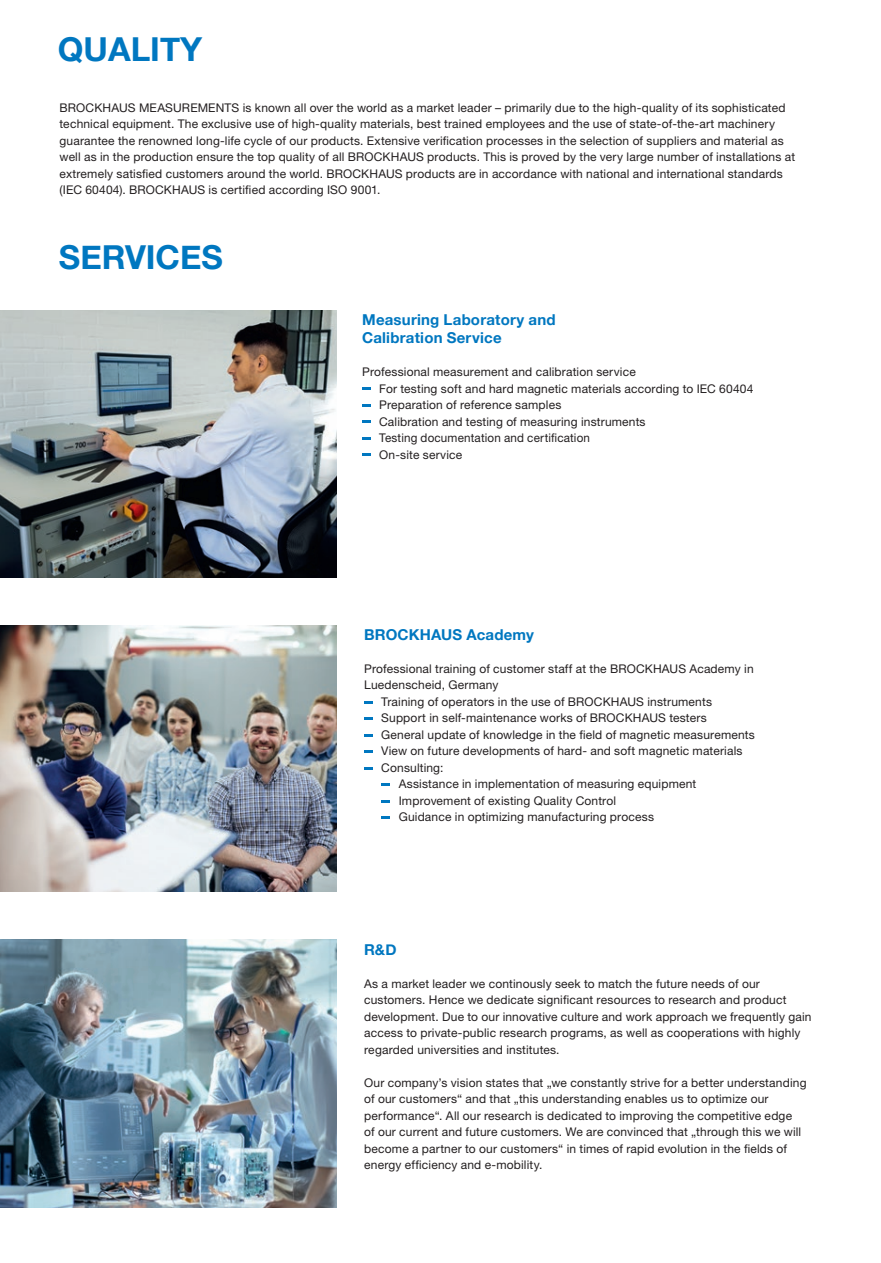
<style>
.page{position:relative;width:881px;height:1263px;background:#fff}
.page>*{position:absolute;margin:0;border:0;box-sizing:border-box;transform-origin:0 0}
.t1{font:700 33px "Helvetica Neue";color:#0077c0}
.t2{font:700 15px/18px "Helvetica Neue";letter-spacing:.015em;color:#0077c0}
.t3{font:12px/16.5px "Helvetica Neue LT Pro";letter-spacing:.015em;color:#231f20}
</style>
<div class="page">
<img style="left:0;top:625px;width:336px;height:267px">
<svg style="left:362px;top:387px;width:8px;height:3px"></svg>
<svg style="left:362px;top:404px;width:8px;height:3px"></svg>
<svg style="left:362px;top:420px;width:8px;height:3px"></svg>
<svg style="left:362px;top:437px;width:8px;height:3px"></svg>
<svg style="left:362px;top:453px;width:8px;height:3px"></svg>
<svg style="left:364px;top:701px;width:8px;height:3px"></svg>
<svg style="left:364px;top:717px;width:8px;height:3px"></svg>
<svg style="left:364px;top:734px;width:8px;height:3px"></svg>
<svg style="left:364px;top:750px;width:8px;height:3px"></svg>
<svg style="left:364px;top:767px;width:8px;height:3px"></svg>
<svg style="left:381px;top:783px;width:8px;height:3px"></svg>
<svg style="left:381px;top:800px;width:8px;height:3px"></svg>
<svg style="left:381px;top:816px;width:8px;height:3px"></svg>
<img style="left:0;top:310px;width:336px;height:268px">
<img style="left:0;top:940px;width:336px;height:267px">
<h1 class="t1" style="left:58px;top:24px;width:146px">QUALITY</h1>
<p class="t3" style="left:60px;top:99px;width:736px">BROCKHAUS MEASUREMENTS is known all over the world as a market leader – primarily due to the high-quality of its sophisticated technical equipment. The exclusive use of high-quality materials, best trained employees and the use of state-of-the-art machinery guarantee the renowned long-life cycle of our products. Extensive verification processes in the selection of suppliers and material as well as in the production ensure the top quality of all BROCKHAUS products. This is proved by the very large number of installations at extremely satisfied customers around the world. BROCKHAUS products are in accordance with national and international standards (IEC 60404). BROCKHAUS is certified according ISO 9001.</p>
<h1 class="t1" style="left:59px;top:231px;width:165px">SERVICES</h1>
<p class="t2" style="left:362px;top:311px;width:195px">Measuring Laboratory and<br>Calibration Service</p>
<p class="t3" style="left:379px;top:363px;width:375px;text-indent:-17px">Professional measurement and calibration service<br>For testing soft and hard magnetic materials according to IEC 60404<br>Preparation of reference samples<br>Calibration and testing of measuring instruments<br>Testing documentation and certification<br>On-site service</p>
<p class="t2" style="left:364px;top:626px;width:171px">BROCKHAUS Academy</p>
<p class="t3" style="left:364px;top:660px;width:391px">Professional training of customer staff at the BROCKHAUS Academy in</p>
<p class="t3" style="left:364px;top:677px;width:136px">Luedenscheid, Germany</p>
<p class="t3" style="left:381px;top:693px;width:332px">Training of operators in the use of BROCKHAUS instruments</p>
<p class="t3" style="left:381px;top:710px;width:327px">Support in self-maintenance works of BROCKHAUS testers</p>
<p class="t3" style="left:381px;top:726px;width:375px">General update of knowledge in the field of magnetic measurements</p>
<p class="t3" style="left:381px;top:743px;width:362px">View on future developments of hard- and soft magnetic materials</p>
<p class="t3" style="left:381px;top:759px;width:64px">Consulting:</p>
<p class="t3" style="left:398px;top:776px;width:299px">Assistance in implementation of measuring equipment</p>
<p class="t3" style="left:398px;top:792px;width:219px">Improvement of existing Quality Control</p>
<p class="t3" style="left:398px;top:809px;width:257px">Guidance in optimizing manufacturing process</p>
<p class="t2" style="left:364px;top:941px;width:34px">R&amp;D</p>
<p class="t3" style="left:364px;top:975px;width:449px">As a market leader we continously seek to match the future needs of our customers. Hence we dedicate significant resources to research and product development. Due to our innovative culture and work approach we frequently gain access to private-public research programs, as well as cooperations with highly regarded universities and institutes.</p>
<p class="t3" style="left:364px;top:1074px;width:443px">Our company’s vision states that „we constantly strive for a better understanding of our customers“ and that „this understanding enables us to optimize our performance“. All our research is dedicated to improving the competitive edge<br>of our current and future customers. We are convinced that „through this we will become a partner to our customers“ in times of rapid evolution in the fields of energy efficiency and e-mobility.</p>
</div>
